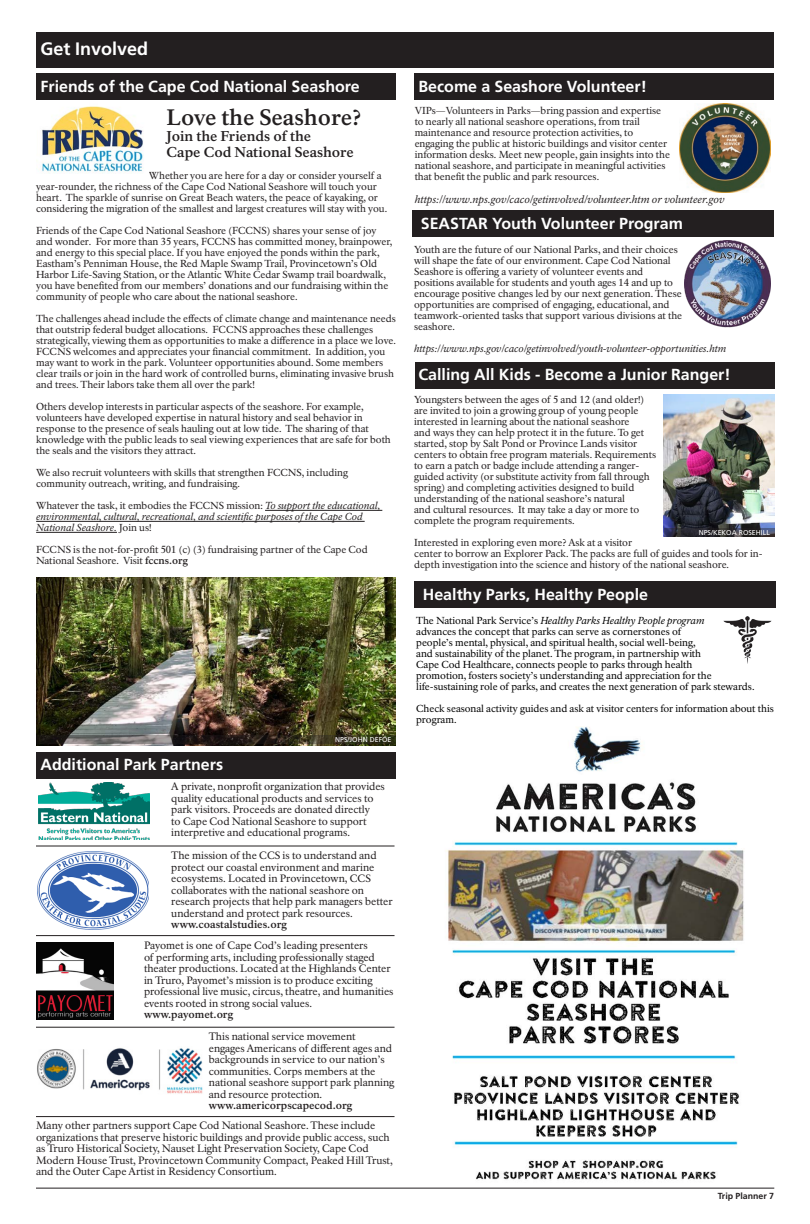
<style>
.page{position:relative;width:810px;height:1224px;background:#fff}
.page>*{position:absolute;margin:0;border:0;box-sizing:border-box;transform-origin:0 0}
.t1{font:700 22px "NPS Rawlinson OT";letter-spacing:-.005em;color:#231f20}
.t2{font:700 18px "Frutiger LT Std";color:#fff}
.t3{font:700 16px "Frutiger LT Std";color:#fff}
.t4{font:700 14px/16px "NPS Rawlinson OT";letter-spacing:-.005em;color:#231f20}
.t5{font:10.5px/11.5px "NPS Rawlinson OT";letter-spacing:-.005em;color:#231f20}
.t6{font:italic 10.5px "NPS Rawlinson OT";color:#231f20}
.t7{font:10px/11px "NPS Rawlinson OT";letter-spacing:-.005em;color:#231f20}
.t8{font:10px/11px "NPS Rawlinson OT";letter-spacing:-.005em;color:#000}
.t9{font:italic 10px/11px "NPS Rawlinson OT";color:#231f20}
.t10{font:700 8.8px "Frutiger LT Std";color:#231f20}
.s1{font-style:normal}
.s2{font-weight:700}
.s3{font-style:italic}
</style>
<div class="page">
<hr style="left:265px;top:510px;width:117px;height:1px;background:#231f20">
<hr style="left:36px;top:521px;width:329px;height:1px;background:#231f20">
<hr style="left:36px;top:532px;width:81px;height:1px;background:#231f20">
<div style="left:36px;top:32px;width:738px;height:36px;background:#231f20"></div>
<hr style="left:36px;top:1188px;width:738px;height:1px;background:#231f20">
<div style="left:36px;top:752px;width:360px;height:27px;background:#231f20"></div>
<div style="left:36px;top:73px;width:360px;height:27px;background:#231f20"></div>
<img style="left:39px;top:106px;width:105px;height:67px">
<img style="left:36px;top:942px;width:78px;height:78px">
<img style="left:37px;top:851px;width:112px;height:79px">
<hr style="left:36px;top:846px;width:359px;height:1px;background:#231f20">
<hr style="left:36px;top:935px;width:359px;height:1px;background:#231f20">
<div style="left:414px;top:73px;width:360px;height:27px;background:#231f20"></div>
<img style="left:680px;top:103px;width:91px;height:90px">
<div style="left:415px;top:362px;width:359px;height:27px;background:#231f20"></div>
<img style="left:664px;top:394px;width:110px;height:134px">
<svg style="left:664px;top:528px;width:110px;height:9px"></svg>
<img style="left:38px;top:782px;width:112px;height:58px">
<hr style="left:36px;top:1027px;width:359px;height:1px;background:#231f20">
<img style="left:36px;top:577px;width:360px;height:169px">
<svg style="left:36px;top:735px;width:360px;height:9px;background:#433e36"></svg>
<hr style="left:36px;top:1116px;width:359px;height:1px;background:#231f20">
<img style="left:684px;top:240px;width:86px;height:87px">
<div style="left:413px;top:210px;width:361px;height:27px;background:#231f20"></div>
<img style="left:446px;top:727px;width:298px;height:453px">
<img style="left:37px;top:1048px;width:166px;height:46px">
<img style="left:723px;top:616px;width:49px;height:48px">
<div style="left:415px;top:581px;width:361px;height:27px;background:#231f20"></div>
<h2 class="t2" style="left:40px;top:38px;width:109px">Get Involved</h2>
<h3 class="t3" style="left:40px;top:77px;width:321px">Friends of the Cape Cod National Seashore</h3>
<p class="t1" style="left:167px;top:104px;width:196px">Love the Seashore?</p>
<p class="t4" style="left:167px;top:128px;width:189px">Join the Friends of the<br>Cape Cod National Seashore</p>
<p class="t7" style="left:36px;top:170px;width:353px;text-indent:113px">Whether you are here for a day or consider yourself a year-rounder, the richness of the Cape Cod National Seashore will touch your heart. The sparkle of sunrise on Great Beach waters, the peace of kayaking, or considering the migration of the smallest and largest creatures will stay with you.</p>
<p class="t7" style="left:36px;top:225px;width:358px">Friends of the Cape Cod National Seashore (FCCNS) shares your sense of joy and wonder. For more than 35 years, FCCNS has committed money, brainpower, and energy to this special place. If you have enjoyed the ponds within the park, Eastham’s Penniman House, the Red Maple Swamp Trail, Provincetown’s Old Harbor Life-Saving Station, or the Atlantic White Cedar Swamp trail boardwalk, you have benefited from our members’ donations and our fundraising within the community of people who care about the national seashore.</p>
<p class="t7" style="left:36px;top:313px;width:361px">The challenges ahead include the effects of climate change and maintenance needs that outstrip federal budget allocations. FCCNS approaches these challenges strategically, viewing them as opportunities to make a difference in a place we love.<br>FCCNS welcomes and appreciates your financial commitment. In addition, you may want to work in the park. Volunteer opportunities abound. Some members clear trails or join in the hard work of controlled burns, eliminating invasive brush and trees. Their labors take them all over the park!</p>
<p class="t7" style="left:36px;top:401px;width:356px">Others develop interests in particular aspects of the seashore. For example, volunteers have developed expertise in natural history and seal behavior in response to the presence of seals hauling out at low tide. The sharing of that knowledge with the public leads to seal viewing experiences that are safe for both the seals and the visitors they attract.</p>
<p class="t7" style="left:36px;top:467px;width:314px">We also recruit volunteers with skills that strengthen FCCNS, including community outreach, writing, and fundraising.</p>
<p class="t9" style="left:36px;top:500px;width:346px"><span class="s1">Whatever the task, it embodies the FCCNS mission:</span> To support the educational, environmental, cultural, recreational, and scientific purposes of the Cape Cod<br>National Seashore. <span class="s1">Join us!</span></p>
<p class="t7" style="left:36px;top:544px;width:333px">FCCNS is the not-for-profit 501 (c) (3) fundraising partner of the Cape Cod<br>National Seashore. Visit <span class="s2">fccns.org</span></p>
<h3 class="t3" style="left:40px;top:755px;width:184px">Additional Park Partners</h3>
<p class="t5" style="left:171px;top:781px;width:215px">A private, nonprofit organization that provides quality educational products and services to park visitors. Proceeds are donated directly<br>to Cape Cod National Seashore to support interpretive and educational programs.</p>
<p class="t5" style="left:171px;top:850px;width:223px">The mission of the CCS is to understand and protect our coastal environment and marine ecosystems. Located in Provincetown, CCS collaborates with the national seashore on research projects that help park managers better understand and protect park resources. <span class="s2">www.coastalstudies.org</span></p>
<p class="t5" style="left:144px;top:940px;width:251px">Payomet is one of Cape Cod’s leading presenters<br>of performing arts, including professionally staged theater productions. Located at the Highlands Center in Truro, Payomet’s mission is to produce exciting professional live music, circus, theatre, and humanities events rooted in strong social values. <span class="s2">www.payomet.org</span></p>
<p class="t5" style="left:209px;top:1031px;width:187px">This national service movement<br>engages Americans of different ages and backgrounds in service to our nation’s communities. Corps members at the national seashore support park planning and resource protection. <span class="s2">www.americorpscapecod.org</span></p>
<p class="t5" style="left:36px;top:1120px;width:358px">Many other partners support Cape Cod National Seashore. These include organizations that preserve historic buildings and provide public access, such as Truro Historical Society, Nauset Light Preservation Society, Cape Cod Modern House Trust, Provincetown Community Compact, Peaked Hill Trust, and the Outer Cape Artist in Residency Consortium.</p>
<h3 class="t3" style="left:418px;top:77px;width:230px">Become a Seashore Volunteer!</h3>
<p class="t7" style="left:415px;top:106px;width:257px">VIPs—Volunteers in Parks—bring passion and expertise to nearly all national seashore operations, from trail maintenance and resource protection activities, to engaging the public at historic buildings and visitor center information desks. Meet new people, gain insights into the national seashore, and participate in meaningful activities that benefit the public and park resources.</p>
<p class="t6" style="left:415px;top:194px;width:311px">https://www.nps.gov/caco/getinvolved/volunteer.htm or volunteer.gov</p>
<h3 class="t3" style="left:421px;top:214px;width:264px">SEASTAR Youth Volunteer Program</h3>
<p class="t7" style="left:414px;top:244px;width:270px">Youth are the future of our National Parks, and their choices will shape the fate of our environment. Cape Cod National Seashore is offering a variety of volunteer events and positions available for students and youth ages 14 and up to encourage positive changes led by our next generation. These opportunities are comprised of engaging, educational, and teamwork-oriented tasks that support various divisions at the seashore.</p>
<p class="t9" style="left:414px;top:343px;width:314px">https://www.nps.gov/caco/getinvolved/youth-volunteer-opportunities.htm</p>
<h3 class="t3" style="left:418px;top:365px;width:314px">Calling All Kids - Become a Junior Ranger!</h3>
<p class="t7" style="left:414px;top:394px;width:244px">Youngsters between the ages of 5 and 12 (and older!) are invited to join a growing group of young people interested in learning about the national seashore<br>and ways they can help protect it in the future. To get started, stop by Salt Pond or Province Lands visitor centers to obtain free program materials. Requirements to earn a patch or badge include attending a ranger&shy;guided activity (or substitute activity from fall through spring) and completing activities designed to build understanding of the national seashore’s natural<br>and cultural resources. It may take a day or more to complete the program requirements.</p>
<p class="t7" style="left:414px;top:537px;width:350px">Interested in exploring even more? Ask at a visitor<br>center to borrow an Explorer Pack. The packs are full of guides and tools for in&shy;depth investigation into the science and history of the national seashore.</p>
<h3 class="t3" style="left:423px;top:585px;width:227px">Healthy Parks, Healthy People</h3>
<p class="t8" style="left:416px;top:615px;width:340px">The National Park Service’s <span class="s3">Healthy Parks Healthy People program<br></span>advances the concept that parks can serve as cornerstones of<br>people’s mental, physical, and spiritual health, social well-being,<br>and sustainability of the planet. The program, in partnership with<br>Cape Cod Healthcare, connects people to parks through health<br>promotion, fosters society’s understanding and appreciation for the life-sustaining role of parks, and creates the next generation of park stewards.</p>
<p class="t8" style="left:416px;top:703px;width:359px">Check seasonal activity guides and ask at visitor centers for information about this program.</p>
<p class="t10" style="left:718px;top:1191px;width:58px">Trip Planner 7</p>
</div>
